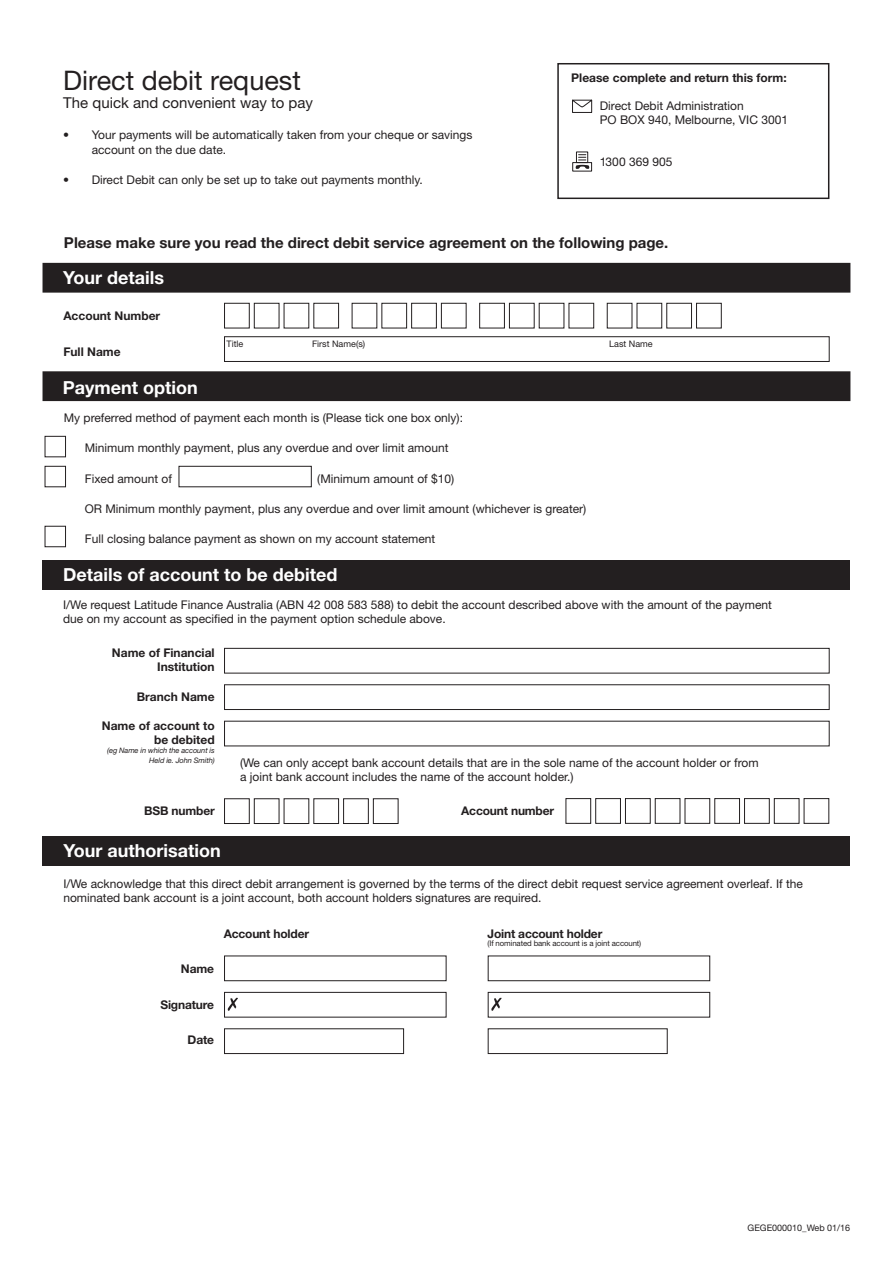
<style>
.page{position:relative;width:893px;height:1263px;background:#fff}
.page>*{position:absolute;margin:0;border:0;box-sizing:border-box;transform-origin:0 0}
.t1{font:27px "Helvetica Neue";color:#231f20}
.t2{font:700 18px "Helvetica Neue";color:#fff}
.t3{font:700 15px "Helvetica Neue";color:#231f20}
.t4{font:15px "Helvetica Neue";color:#231f20}
.t5{font:12px/14px "Helvetica Neue";color:#231f20}
.t6{font:700 12px/14px "Helvetica Neue";color:#231f20;text-align:right}
.t7{font:9px "Helvetica Neue";color:#231f20}
.t8{font:7.8px "Helvetica Neue";letter-spacing:-.015em;color:#231f20}
.t9{font:italic 7.5px/9.3px "Helvetica Neue CE";letter-spacing:-.015em;color:#231f20;text-align:right}
</style>
<div class="page">
<svg style="left:43px;top:263px;width:807px;height:138px;fill:#231f20"></svg>
<div style="left:557px;top:63px;width:272px;height:136px;border:2px solid #231f20"></div>
<svg style="left:572px;top:99px;width:20px;height:14px"></svg>
<div style="left:572px;top:162px;width:20px;height:9px;border:1px solid #231f20"></div>
<svg style="left:576px;top:151px;width:13px;height:18px"></svg>
<svg style="left:44px;top:302px;width:786px;height:245px"></svg>
<div style="left:43px;top:560px;width:807px;height:29px;background:#231f20"></div>
<svg style="left:224px;top:648px;width:606px;height:176px"></svg>
<div style="left:43px;top:836px;width:807px;height:30px;background:#231f20"></div>
<svg style="left:224px;top:955px;width:486px;height:99px"></svg>
<svg style="left:228px;top:998px;width:10px;height:13px"></svg>
<svg style="left:491px;top:998px;width:11px;height:13px"></svg>
<h1 class="t1" style="left:63px;top:65px;width:239px">Direct debit request</h1>
<p class="t4" style="left:63px;top:94px;width:251px">The quick and convenient way to pay</p>
<p class="t5" style="left:92px;top:128px;width:382px;line-height:14.4px;text-indent:-28px">• Your payments will be automatically taken from your cheque or savings account on the due date.</p>
<p class="t5" style="left:63px;top:173px;width:361px">• Direct Debit can only be set up to take out payments monthly.</p>
<p class="t6" style="left:571px;top:70px;width:217px">Please complete and return this form:</p>
<p class="t5" style="left:600px;top:99px;width:190px;line-height:14.4px">Direct Debit Administration<br>PO BOX 940, Melbourne, VIC 3001</p>
<p class="t5" style="left:600px;top:155px;width:74px">1300 369 905</p>
<p class="t3" style="left:64px;top:233px;width:606px">Please make sure you read the direct debit service agreement on the following page.</p>
<h2 class="t2" style="left:63px;top:267px;width:102px">Your details</h2>
<p class="t6" style="left:63px;top:309px;width:98px">Account Number</p>
<p class="t6" style="left:63px;top:345px;width:59px">Full Name</p>
<h2 class="t2" style="left:63px;top:376px;width:136px">Payment option</h2>
<p class="t7" style="left:227px;top:338px;width:18px">Title</p>
<p class="t7" style="left:312px;top:338px;width:54px">First Name(s)</p>
<p class="t7" style="left:609px;top:338px;width:45px">Last Name</p>
<p class="t5" style="left:64px;top:411px;width:401px">My preferred method of payment each month is (Please tick one box only):</p>
<p class="t5" style="left:85px;top:441px;width:365px">Minimum monthly payment, plus any overdue and over limit amount</p>
<p class="t5" style="left:85px;top:471px;width:89px">Fixed amount of</p>
<p class="t5" style="left:317px;top:471px;width:138px">(Minimum amount of $10)</p>
<p class="t5" style="left:85px;top:502px;width:503px">OR Minimum monthly payment, plus any overdue and over limit amount (whichever is greater)</p>
<p class="t5" style="left:85px;top:532px;width:352px">Full closing balance payment as shown on my account statement</p>
<h2 class="t2" style="left:63px;top:563px;width:276px">Details of account to be debited</h2>
<p class="t5" style="left:63px;top:598px;width:710px">I/We request Latitude Finance Australia (ABN 42 008 583 588) to debit the account described above with the amount of the payment due on my account as specified in the payment option schedule above.</p>
<p class="t6" style="left:112px;top:646px;width:104px">Name of Financial<br>Institution</p>
<p class="t6" style="left:137px;top:689px;width:79px">Branch Name</p>
<p class="t6" style="left:102px;top:718px;width:114px">Name of account to be debited</p>
<p class="t9" style="left:107px;top:746px;width:109px">(eg Name in which the account is<br>Held ie. John Smith)</p>
<p class="t5" style="left:240px;top:756px;width:520px">(We can only accept bank account details that are in the sole name of the account holder or from a joint bank account includes the name of the account holder.)</p>
<p class="t6" style="left:144px;top:803px;width:72px">BSB number</p>
<h2 class="t2" style="left:63px;top:840px;width:159px">Your authorisation</h2>
<p class="t6" style="left:461px;top:803px;width:94px">Account number</p>
<p class="t5" style="left:63px;top:877px;width:741px">I/We acknowledge that this direct debit arrangement is governed by the terms of the direct debit request service agreement overleaf. If the nominated bank account is a joint account, both account holders signatures are required.</p>
<p class="t6" style="left:181px;top:961px;width:35px">Name</p>
<p class="t6" style="left:160px;top:997px;width:55px">Signature</p>
<p class="t6" style="left:188px;top:1032px;width:28px">Date</p>
<p class="t6" style="left:224px;top:926px;width:87px">Account holder</p>
<p class="t6" style="left:487px;top:926px;width:116px">Joint account holder</p>
<p class="t8" style="left:487px;top:939px;width:155px">(If nominated bank account is a joint account)</p>
<p class="t7" style="left:747px;top:1223px;width:104px">GEGE000010_Web 01/16</p>
</div>
